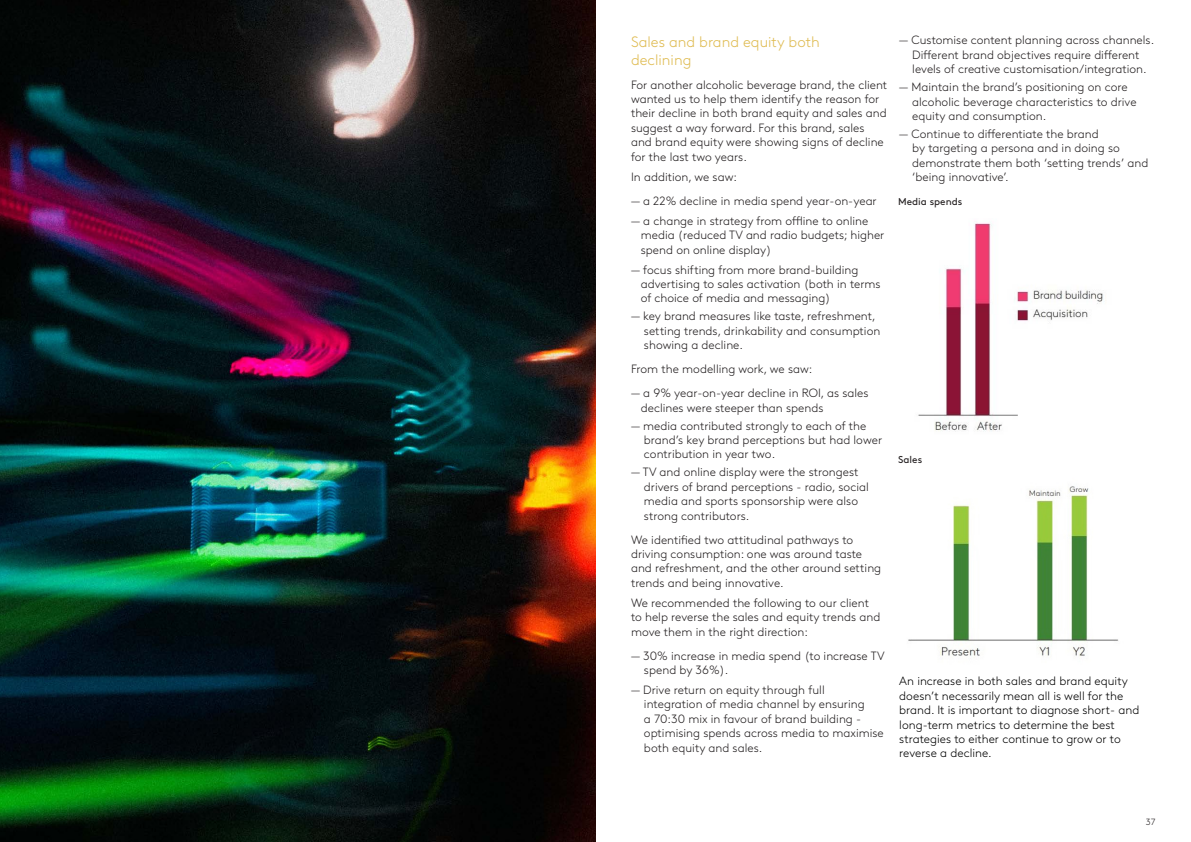
<style>
.page{position:relative;width:1191px;height:842px;background:#fff}
.page>*{position:absolute;margin:0;border:0;box-sizing:border-box;transform-origin:0 0}
.t1{font:300 15px "Kantar Brown";color:#dfbb51}
.t2{font:300 12px/14.4px "Kantar Brown";color:#231f20}
.t3{font:300 12px/14.4px "Kantar Brown";color:#000}
.t4{font:10px "Kantar Brown";color:#231f20}
.t5{font:300 9px "Kantar Brown";color:#231f20}
</style>
<div class="page">
<img style="left:918px;top:223px;width:186px;height:209px">
<img style="left:908px;top:486px;width:211px;height:170px">
<img style="left:0;top:0;width:595px;height:842px">
<p class="t1" style="left:631px;top:30px;width:190px">Sales and brand equity both</p>
<p class="t1" style="left:631px;top:48px;width:62px">declining</p>
<p class="t2" style="left:631px;top:76px;width:258px">For another alcoholic beverage brand, the client wanted us to help them identify the reason for their decline in both brand equity and sales and suggest a way forward. For this brand, sales and brand equity were showing signs of decline for the last two years.</p>
<p class="t2" style="left:631px;top:168px;width:107px">In addition, we saw:</p>
<p class="t2" style="left:631px;top:192px;width:247px">— a 22% decline in media spend year-on-year</p>
<p class="t2" style="left:640px;top:212px;width:245px;text-indent:-10px">— a change in strategy from offline to online media (reduced TV and radio budgets; higher spend on online display)</p>
<p class="t2" style="left:640px;top:261px;width:241px;text-indent:-10px">— focus shifting from more brand-building advertising to sales activation (both in terms of choice of media and messaging)</p>
<p class="t2" style="left:644px;top:308px;width:238px;text-indent:-13px">— key brand measures like taste, refreshment, setting trends, drinkability and consumption showing a decline.</p>
<p class="t2" style="left:631px;top:361px;width:183px">From the modelling work, we saw:</p>
<p class="t2" style="left:640px;top:385px;width:229px;text-indent:-10px">— a 9% year-on-year decline in ROI, as sales declines were steeper than spends</p>
<p class="t2" style="left:644px;top:417px;width:240px;text-indent:-13px">— media contributed strongly to each of the brand’s key brand perceptions but had lower contribution in year two.</p>
<p class="t2" style="left:644px;top:464px;width:226px;text-indent:-13px">— TV and online display were the strongest drivers of brand perceptions - radio, social media and sports sponsorship were also strong contributors.</p>
<p class="t2" style="left:631px;top:531px;width:252px">We identified two attitudinal pathways to driving consumption: one was around taste and refreshment, and the other around setting trends and being innovative.</p>
<p class="t2" style="left:631px;top:594px;width:251px">We recommended the following to our client to help reverse the sales and equity trends and move them in the right direction:</p>
<p class="t2" style="left:644px;top:647px;width:242px;text-indent:-13px">— 30% increase in media spend (to increase TV spend by 36%).</p>
<p class="t2" style="left:644px;top:682px;width:241px;text-indent:-13px">— Drive return on equity through full integration of media channel by ensuring<br>a 70:30 mix in favour of brand building - optimising spends across media to maximise both equity and sales.</p>
<p class="t2" style="left:899px;top:32px;width:256px;text-align:center">— Customise content planning across channels.<br>Different brand objectives require different levels of creative customisation/integration.</p>
<p class="t2" style="left:912px;top:79px;width:226px;text-indent:-13px">— Maintain the brand’s positioning on core alcoholic beverage characteristics to drive equity and consumption.</p>
<p class="t2" style="left:912px;top:126px;width:237px;text-indent:-13px">— Continue to differentiate the brand<br>by targeting a persona and in doing so demonstrate them both ‘setting trends’ and ‘being innovative’.</p>
<p class="t4" style="left:898px;top:193px;width:66px">Media spends</p>
<p class="t4" style="left:898px;top:451px;width:26px">Sales</p>
<p class="t3" style="left:899px;top:673px;width:241px">An increase in both sales and brand equity doesn’t necessarily mean all is well for the brand. It is important to diagnose short- and</p>
<p class="t3" style="left:899px;top:716px;width:223px">long-term metrics to determine the best strategies to either continue to grow or to reverse a decline.</p>
<p class="t5" style="left:1146px;top:815px;width:11px">37</p>
</div>
